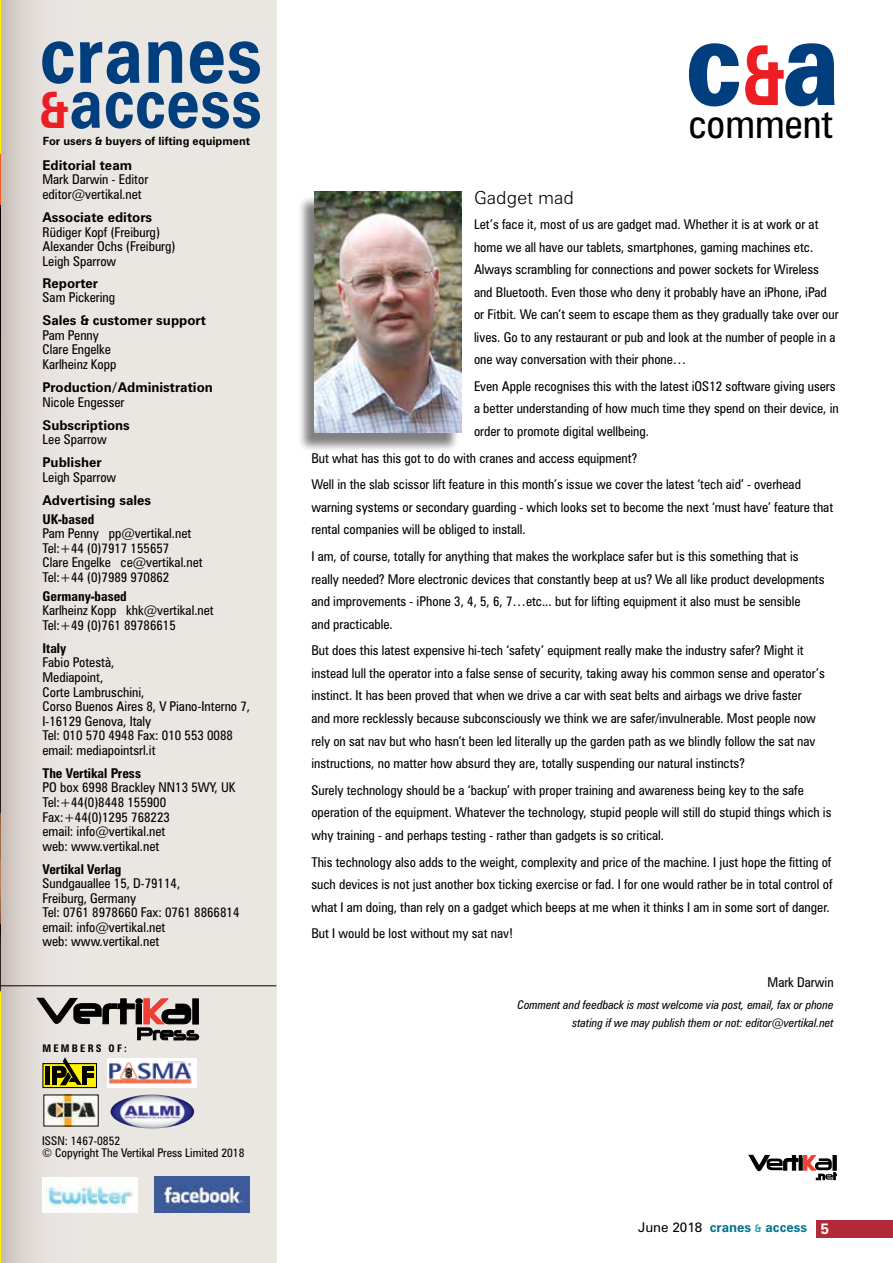
<style>
.page{position:relative;width:893px;height:1263px;background:#fff}
.page>*{position:absolute;margin:0;border:0;box-sizing:border-box;transform-origin:0 0}
.t1{font:900 120.15px "Zurich BT";color:#003e7e;scale:.79 1}
.t2{font:700 80.7px "Zurich BT";color:#003e7e;scale:.9 1}
.t3{font:700 69.75px "Zurich BT";color:#003e7e;scale:.9 1}
.t4{font:condensed 40.5px "Zurich BT";color:#000}
.t5{font:300 18px "Zurich BT";color:#000}
.t6{font:condensed 13.5px/14.5px "Zurich BT";color:#000}
.t7{font:700 13.5px "Zurich BT";color:#000}
.t8{font:700 condensed 13.5px "Zurich BT";color:#000}
.t9{font:700 13.5px "Zurich BT";color:#00728f}
.t10{font:italic condensed 12px/18px "Zurich BT";color:#000;text-align:right}
.t11{font:condensed 12px/12px "Zurich BT";color:#000}
.t12{font:700 11.4px "Zurich BT";color:#000}
.t13{font:700 condensed 10.5px "Zurich BT";letter-spacing:.21em;color:#000}
.s1{font-size:50.4px;color:#ed1d24}
.s2{font-weight:700;font-size:82.8px;color:#ed1d24}
.s3{font-weight:400;color:#000}
.s4{font-size:10.5px;color:#3c9db6}
.s5{font-size:15px;color:#fff}
</style>
<div class="page">
<svg style="left:1px;top:0;width:275px;height:1263px;background:#e6e2de"></svg>
<div style="left:816px;top:1220px;width:77px;height:17px;background:#b22a37"></div>
<img style="left:42px;top:1177px;width:96px;height:35px">
<img style="left:154px;top:1176px;width:95px;height:36px">
<svg style="left:749px;top:1155px;width:87px;height:25px"></svg>
<div style="left:297px;top:195px;width:163px;height:257px;background:#000;opacity:.5"></div>
<img style="left:314px;top:192px;width:147px;height:241px">
<hr style="left:0;top:985px;width:276px;height:1px;background:#000">
<svg style="left:37px;top:998px;width:162px;height:42px;background:#958986"></svg>
<svg style="left:43px;top:1063px;width:54px;height:25px"></svg>
<hr style="left:45px;top:1066px;width:4px;height:19px;background:#000">
<hr style="left:52px;top:1066px;width:4px;height:19px;background:#000">
<hr style="left:82px;top:1066px;width:4px;height:19px;background:#000">
<svg style="left:88px;top:1066px;width:6px;height:12px"></svg>
<svg style="left:57px;top:1057px;width:25px;height:28px"></svg>
<img style="left:46px;top:1097px;width:50px;height:27px">
<img style="left:110px;top:1094px;width:85px;height:34px">
<img style="left:107px;top:1059px;width:90px;height:29px">
<img style="left:0;top:0;width:1px;height:1263px">
<h2 class="t2" style="left:39px;top:5px;width:249px">cranes</h2>
<h3 class="t3" style="left:39px;top:60px;width:249px"><span class="s1">&amp;</span>access</h3>
<p class="t12" style="left:43px;top:134px;width:209px">For users &amp; buyers of lifting equipment</p>
<p class="t7" style="left:43px;top:157px;width:91px">Editorial team</p>
<p class="t6" style="left:43px;top:172px;width:107px">Mark Darwin - Editor editor@vertikal.net</p>
<p class="t7" style="left:43px;top:209px;width:111px">Associate editors</p>
<p class="t6" style="left:43px;top:224px;width:134px">Rüdiger Kopf (Freiburg)<br>Alexander Ochs (Freiburg)<br>Leigh Sparrow</p>
<p class="t7" style="left:43px;top:275px;width:57px">Reporter</p>
<p class="t6" style="left:43px;top:290px;width:74px">Sam Pickering</p>
<p class="t7" style="left:43px;top:312px;width:165px">Sales &amp; customer support</p>
<p class="t6" style="left:43px;top:328px;width:75px">Pam Penny<br>Clare Engelke<br>Karlheinz Kopp</p>
<p class="t7" style="left:43px;top:379px;width:172px">Production/Administration</p>
<p class="t6" style="left:43px;top:394px;width:83px">Nicole Engesser</p>
<p class="t7" style="left:43px;top:417px;width:89px">Subscriptions</p>
<p class="t6" style="left:43px;top:432px;width:66px">Lee Sparrow</p>
<p class="t7" style="left:43px;top:454px;width:61px">Publisher</p>
<p class="t6" style="left:43px;top:470px;width:75px">Leigh Sparrow</p>
<p class="t7" style="left:43px;top:492px;width:110px">Advertising sales</p>
<p class="t8" style="left:43px;top:511px;width:53px">UK-based</p>
<p class="t6" style="left:43px;top:526px;width:162px">Pam Penny pp@vertikal.net<br>Tel:+44 (0)7917 155657<br>Clare Engelke ce@vertikal.net<br>Tel:+44 (0)7989 970862</p>
<p class="t8" style="left:43px;top:588px;width:86px">Germany-based</p>
<p class="t6" style="left:43px;top:603px;width:173px">Karlheinz Kopp khk@vertikal.net<br>Tel:+49 (0)761 89786615</p>
<p class="t8" style="left:43px;top:640px;width:25px">Italy</p>
<p class="t6" style="left:43px;top:655px;width:209px">Fabio Potestà,<br>Mediapoint,<br>Corte Lambruschini,<br>Corso Buenos Aires 8, V Piano-Interno 7,<br>I-16129 Genova, Italy<br>Tel: 010 570 4948 Fax: 010 553 0088 email: mediapointsrl.it</p>
<p class="t8" style="left:43px;top:765px;width:100px">The Vertikal Press</p>
<p class="t6" style="left:43px;top:780px;width:194px">PO box 6998 Brackley NN13 5WY, UK<br>Tel:+44(0)8448 155900<br>Fax:+44(0)1295 768223<br>email: info@vertikal.net<br>web: www.vertikal.net</p>
<p class="t8" style="left:43px;top:861px;width:80px">Vertikal Verlag</p>
<p class="t6" style="left:43px;top:876px;width:198px">Sundgauallee 15, D-79114,<br>Freiburg, Germany<br>Tel: 0761 8978660 Fax: 0761 8866814 email: info@vertikal.net<br>web: www.vertikal.net</p>
<p class="t13" style="left:43px;top:1041px;width:86px">Mem berS of:</p>
<p class="t11" style="left:42px;top:1134px;width:204px">ISSN: 1467-0852<br>© Copyright The Vertikal Press Limited 2018</p>
<h1 class="t1" style="left:685px;top:-11px;width:197px">c<span class="s2">&amp;</span>a</h1>
<h3 class="t4" style="left:688px;top:99px;width:146px">comment</h3>
<h3 class="t5" style="left:474px;top:186px;width:101px">Gadget mad</h3>
<p class="t6" style="left:474px;top:213px;width:366px;line-height:22.5px">Let’s face it, most of us are gadget mad. Whether it is at work or at home we all have our tablets, smartphones, gaming machines etc.<br>Always scrambling for connections and power sockets for Wireless and Bluetooth. Even those who deny it probably have an iPhone, iPad or Fitbit. We can’t seem to escape them as they gradually take over our lives. Go to any restaurant or pub and look at the number of people in a one way conversation with their phone…</p>
<p class="t6" style="left:474px;top:375px;width:366px;line-height:22.5px">Even Apple recognises this with the latest iOS12 software giving users a better understanding of how much time they spend on their device, in order to promote digital wellbeing.</p>
<p class="t6" style="left:311px;top:444px;width:491px;line-height:26.7px">But what has this got to do with cranes and access equipment?<br>Well in the slab scissor lift feature in this month’s issue we cover the latest ‘tech aid’ - overhead</p>
<p class="t6" style="left:311px;top:496px;width:523px;line-height:22.5px">warning systems or secondary guarding - which looks set to become the next ‘must have’ feature that rental companies will be obliged to install.</p>
<p class="t6" style="left:311px;top:545px;width:515px;line-height:22.5px">I am, of course, totally for anything that makes the workplace safer but is this something that is really needed? More electronic devices that constantly beep at us? We all like product developments and improvements - iPhone 3, 4, 5, 6, 7…etc... but for lifting equipment it also must be sensible<br>and practicable.</p>
<p class="t6" style="left:311px;top:639px;width:515px;line-height:22.5px">But does this latest expensive hi-tech ‘safety’ equipment really make the industry safer? Might it instead lull the operator into a false sense of security, taking away his common sense and operator’s instinct. It has been proved that when we drive a car with seat belts and airbags we drive faster<br>and more recklessly because subconsciously we think we are safer/invulnerable. Most people now rely on sat nav but who hasn’t been led literally up the garden path as we blindly follow the sat nav instructions, no matter how absurd they are, totally suspending our natural instincts?</p>
<p class="t6" style="left:311px;top:779px;width:522px;line-height:22.5px">Surely technology should be a ‘backup’ with proper training and awareness being key to the safe operation of the equipment. Whatever the technology, stupid people will still do stupid things which is why training - and perhaps testing - rather than gadgets is so critical.</p>
<p class="t6" style="left:311px;top:850px;width:523px;line-height:22.5px;text-align:justify">This technology also adds to the weight, complexity and price of the machine. I just hope the fitting of such devices is not just another box ticking exercise or fad. I for one would rather be in total control of what I am doing, than rely on a gadget which beeps at me when it thinks I am in some sort of danger.</p>
<p class="t6" style="left:311px;top:926px;width:203px">But I would be lost without my sat nav!</p>
<p class="t6" style="left:768px;top:975px;width:68px">Mark Darwin</p>
<p class="t10" style="left:518px;top:996px;width:317px">Comment and feedback is most welcome via post, email, fax or phone stating if we may publish them or not: editor@vertikal.net</p>
<p class="t9" style="left:638px;top:1219px;width:192px"><span class="s3">June 2018</span> cranes <span class="s4">&amp;</span> access <span class="s5">5</span></p>
</div>
